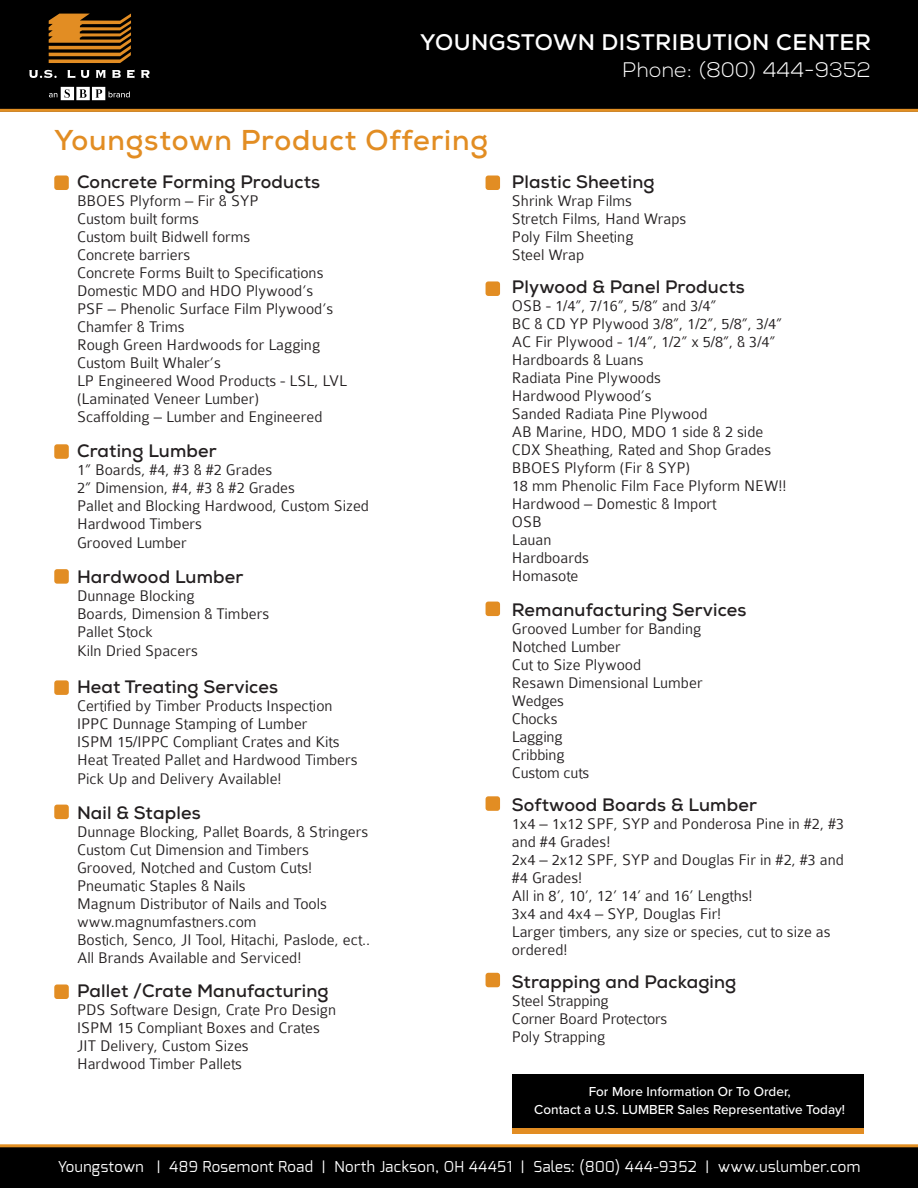
<style>
.page{position:relative;width:918px;height:1188px;background:#fff}
.page>*{position:absolute;margin:0;border:0;box-sizing:border-box;transform-origin:0 0}
.t1{font:700 28.65px "Nexa";letter-spacing:.03em;color:#e28d23}
.t2{font:700 22.5px "Nexa";letter-spacing:.02em;color:#fff}
.t3{font:300 21px "Nexa";letter-spacing:.02em;color:#fff}
.adress{font:700 18px "Nexa";letter-spacing:.01em;color:#231f20}
.adress-2{font:300 16.5px/18px "Colaborate";color:#231f20}
.t4{font:15px "Exo";letter-spacing:.03em;color:#fff}
.t5{font:500 13.5px/18px "Proxima Nova";color:#fff;text-align:center}
</style>
<div class="page">
<div style="left:0;top:0;width:918px;height:109px;background:#000"></div>
<div style="left:0;top:1147px;width:918px;height:41px;background:#000"></div>
<div style="left:54px;top:176px;width:15px;height:14px;background:#e28d23;border-radius:3px"></div>
<div style="left:486px;top:176px;width:14px;height:14px;background:#e28d23;border-radius:3px"></div>
<div style="left:486px;top:602px;width:14px;height:14px;background:#e28d23;border-radius:3px"></div>
<div style="left:486px;top:796px;width:14px;height:15px;background:#e28d23;border-radius:3px"></div>
<div style="left:486px;top:973px;width:14px;height:14px;background:#e28d23;border-radius:3px"></div>
<div style="left:54px;top:444px;width:15px;height:15px;background:#e28d23;border-radius:3px"></div>
<div style="left:486px;top:281px;width:14px;height:15px;background:#e28d23;border-radius:3px"></div>
<div style="left:54px;top:569px;width:15px;height:15px;background:#e28d23;border-radius:3px"></div>
<div style="left:54px;top:680px;width:15px;height:15px;background:#e28d23;border-radius:3px"></div>
<div style="left:54px;top:805px;width:15px;height:14px;background:#e28d23;border-radius:3px"></div>
<div style="left:54px;top:984px;width:15px;height:15px;background:#e28d23;border-radius:3px"></div>
<svg style="left:49px;top:13px;width:82px;height:50px"></svg>
<svg style="left:67px;top:70px;width:8px;height:8px"></svg>
<svg style="left:81px;top:70px;width:9px;height:8px"></svg>
<svg style="left:96px;top:70px;width:10px;height:8px"></svg>
<svg style="left:112px;top:70px;width:9px;height:8px"></svg>
<svg style="left:127px;top:70px;width:8px;height:8px"></svg>
<svg style="left:141px;top:70px;width:9px;height:8px"></svg>
<svg style="left:29px;top:70px;width:28px;height:8px"></svg>
<svg style="left:49px;top:87px;width:81px;height:13px"></svg>
<hr style="left:0;top:109px;width:918px;height:3px;background:#e28f23">
<hr style="left:0;top:1144px;width:918px;height:3px;background:#e28f23">
<div style="left:513px;top:1074px;width:351px;height:58px;background:#000"></div>
<div style="left:513px;top:1129px;width:351px;height:5px;background:#e28d23"></div>
<p class="t2" style="left:420px;top:28px;width:452px">YOUNGSTOWN DISTRIBUTION CENTER</p>
<p class="t3" style="left:623px;top:58px;width:250px">Phone: (800) 444-9352</p>
<p class="t1" style="left:54px;top:121px;width:435px">Youngstown Product Offering</p>
<p class="adress" style="left:77px;top:170px;width:245px">Concrete Forming Products</p>
<p class="adress-2" style="left:77px;top:192px;width:183px">BBOES Plyform – Fir &amp; SYP</p>
<p class="adress-2" style="left:77px;top:210px;width:124px">Custom built forms</p>
<p class="adress-2" style="left:77px;top:228px;width:175px">Custom built Bidwell forms</p>
<p class="adress-2" style="left:77px;top:246px;width:115px">Concrete barriers</p>
<p class="adress-2" style="left:77px;top:264px;width:248px">Concrete Forms Built to Specifications</p>
<p class="adress-2" style="left:77px;top:282px;width:238px">Domestic MDO and HDO Plywood’s</p>
<p class="adress-2" style="left:77px;top:300px;width:258px">PSF – Phenolic Surface Film Plywood’s</p>
<p class="adress-2" style="left:77px;top:318px;width:109px">Chamfer &amp; Trims</p>
<p class="adress-2" style="left:77px;top:336px;width:245px">Rough Green Hardwoods for Lagging</p>
<p class="adress-2" style="left:77px;top:354px;width:145px">Custom Built Whaler’s</p>
<p class="adress-2" style="left:77px;top:372px;width:271px">LP Engineered Wood Products - LSL, LVL</p>
<p class="adress-2" style="left:77px;top:390px;width:184px">(Laminated Veneer Lumber)</p>
<p class="adress-2" style="left:77px;top:408px;width:247px">Scaffolding – Lumber and Engineered</p>
<p class="adress" style="left:77px;top:439px;width:141px">Crating Lumber</p>
<p class="adress-2" style="left:77px;top:460px;width:197px">1” Boards, #4, #3 &amp; #2 Grades</p>
<p class="adress-2" style="left:77px;top:478px;width:219px">2” Dimension, #4, #3 &amp; #2 Grades</p>
<p class="adress-2" style="left:77px;top:496px;width:293px">Pallet and Blocking Hardwood, Custom Sized</p>
<p class="adress-2" style="left:77px;top:514px;width:127px">Hardwood Timbers</p>
<p class="adress-2" style="left:77px;top:534px;width:111px">Grooved Lumber</p>
<p class="adress" style="left:77px;top:565px;width:168px">Hardwood Lumber</p>
<p class="adress-2" style="left:77px;top:586px;width:119px">Dunnage Blocking</p>
<p class="adress-2" style="left:77px;top:604px;width:194px">Boards, Dimension &amp; Timbers</p>
<p class="adress-2" style="left:77px;top:622px;width:77px">Pallet Stock</p>
<p class="adress-2" style="left:77px;top:642px;width:122px">Kiln Dried Spacers</p>
<p class="adress" style="left:77px;top:675px;width:203px">Heat Treating Services</p>
<p class="adress-2" style="left:77px;top:697px;width:257px">Certified by Timber Products Inspection</p>
<p class="adress-2" style="left:77px;top:715px;width:232px">IPPC Dunnage Stamping of Lumber</p>
<p class="adress-2" style="left:77px;top:733px;width:264px">ISPM 15/IPPC Compliant Crates and Kits</p>
<p class="adress-2" style="left:77px;top:751px;width:282px">Heat Treated Pallet and Hardwood Timbers</p>
<p class="adress-2" style="left:77px;top:770px;width:206px">Pick Up and Delivery Available!</p>
<p class="adress" style="left:77px;top:801px;width:125px">Nail &amp; Staples</p>
<p class="adress-2" style="left:77px;top:823px;width:293px">Dunnage Blocking, Pallet Boards, &amp; Stringers</p>
<p class="adress-2" style="left:77px;top:841px;width:233px">Custom Cut Dimension and Timbers</p>
<p class="adress-2" style="left:77px;top:859px;width:237px">Grooved, Notched and Custom Cuts!</p>
<p class="adress-2" style="left:77px;top:877px;width:170px">Pneumatic Staples &amp; Nails</p>
<p class="adress-2" style="left:77px;top:895px;width:251px">Magnum Distributor of Nails and Tools</p>
<p class="adress-2" style="left:77px;top:913px;width:181px">www.magnumfastners.com</p>
<p class="adress-2" style="left:77px;top:931px;width:295px">Bostich, Senco, JI Tool, Hitachi, Paslode, ect..</p>
<p class="adress-2" style="left:77px;top:949px;width:226px">All Brands Available and Serviced!</p>
<p class="adress" style="left:77px;top:979px;width:253px">Pallet /Crate Manufacturing</p>
<p class="adress-2" style="left:77px;top:1001px;width:261px">PDS Software Design, Crate Pro Design</p>
<p class="adress-2" style="left:77px;top:1019px;width:244px">ISPM 15 Compliant Boxes and Crates</p>
<p class="adress-2" style="left:77px;top:1037px;width:173px">JIT Delivery, Custom Sizes</p>
<p class="adress-2" style="left:77px;top:1055px;width:167px">Hardwood Timber Pallets</p>
<p class="adress" style="left:512px;top:170px;width:144px">Plastic Sheeting</p>
<p class="adress-2" style="left:512px;top:192px;width:122px">Shrink Wrap Films</p>
<p class="adress-2" style="left:512px;top:210px;width:176px">Stretch Films, Hand Wraps</p>
<p class="adress-2" style="left:512px;top:228px;width:123px">Poly Film Sheeting</p>
<p class="adress-2" style="left:512px;top:246px;width:74px">Steel Wrap</p>
<p class="adress" style="left:512px;top:275px;width:234px">Plywood &amp; Panel Products</p>
<p class="adress-2" style="left:512px;top:297px;width:206px">OSB - 1/4”, 7/16”, 5/8” and 3/4”</p>
<p class="adress-2" style="left:512px;top:315px;width:272px">BC &amp; CD YP Plywood 3/8”, 1/2”, 5/8”, 3/4”</p>
<p class="adress-2" style="left:512px;top:333px;width:265px">AC Fir Plywood - 1/4”, 1/2” x 5/8”, &amp; 3/4”</p>
<p class="adress-2" style="left:512px;top:351px;width:133px">Hardboards &amp; Luans</p>
<p class="adress-2" style="left:512px;top:369px;width:151px">Radiata Pine Plywoods</p>
<p class="adress-2" style="left:512px;top:387px;width:141px">Hardwood Plywood’s</p>
<p class="adress-2" style="left:512px;top:405px;width:197px">Sanded Radiata Pine Plywood</p>
<p class="adress-2" style="left:512px;top:423px;width:253px">AB Marine, HDO, MDO 1 side &amp; 2 side</p>
<p class="adress-2" style="left:512px;top:441px;width:261px">CDX Sheathing, Rated and Shop Grades</p>
<p class="adress-2" style="left:512px;top:459px;width:180px">BBOES Plyform (Fir &amp; SYP)</p>
<p class="adress-2" style="left:512px;top:477px;width:276px">18 mm Phenolic Film Face Plyform NEW!!</p>
<p class="adress-2" style="left:512px;top:495px;width:206px">Hardwood – Domestic &amp; Import</p>
<p class="adress-2" style="left:512px;top:513px;width:31px">OSB</p>
<p class="adress-2" style="left:512px;top:531px;width:41px">Lauan</p>
<p class="adress-2" style="left:512px;top:549px;width:79px">Hardboards</p>
<p class="adress-2" style="left:512px;top:567px;width:68px">Homasote</p>
<p class="adress" style="left:512px;top:598px;width:236px">Remanufacturing Services</p>
<p class="adress-2" style="left:512px;top:619px;width:191px">Grooved Lumber for Banding</p>
<p class="adress-2" style="left:512px;top:637px;width:110px">Notched Lumber</p>
<p class="adress-2" style="left:512px;top:655px;width:131px">Cut to Size Plywood</p>
<p class="adress-2" style="left:512px;top:673px;width:192px">Resawn Dimensional Lumber</p>
<p class="adress-2" style="left:512px;top:691px;width:54px">Wedges</p>
<p class="adress-2" style="left:512px;top:709px;width:47px">Chocks</p>
<p class="adress-2" style="left:512px;top:727px;width:52px">Lagging</p>
<p class="adress-2" style="left:512px;top:745px;width:54px">Cribbing</p>
<p class="adress-2" style="left:512px;top:763px;width:79px">Custom cuts</p>
<p class="adress" style="left:512px;top:793px;width:247px">Softwood Boards &amp; Lumber</p>
<p class="adress-2" style="left:512px;top:814px;width:334px">1x4 – 1x12 SPF, SYP and Ponderosa Pine in #2, #3 and #4 Grades!</p>
<p class="adress-2" style="left:512px;top:850px;width:334px">2x4 – 2x12 SPF, SYP and Douglas Fir in #2, #3 and #4 Grades!</p>
<p class="adress-2" style="left:512px;top:886px;width:242px">All in 8’, 10’, 12’ 14’ and 16’ Lengths!</p>
<p class="adress-2" style="left:512px;top:904px;width:211px">3x4 and 4x4 – SYP, Douglas Fir!</p>
<p class="adress-2" style="left:512px;top:922px;width:320px">Larger timbers, any size or species, cut to size as ordered!</p>
<p class="adress" style="left:512px;top:970px;width:226px">Strapping and Packaging</p>
<p class="adress-2" style="left:512px;top:991px;width:98px">Steel Strapping</p>
<p class="adress-2" style="left:512px;top:1009px;width:157px">Corner Board Protectors</p>
<p class="adress-2" style="left:512px;top:1027px;width:95px">Poly Strapping</p>
<p class="t5" style="left:534px;top:1082px;width:312px">For More Information Or To Order,<br>Contact a U.S. LUMBER Sales Representative Today!</p>
<p class="t4" style="left:58px;top:1157px;width:804px">Youngstown | 489 Rosemont Road | North Jackson, OH 44451 | Sales: (800) 444-9352 | www.uslumber.com</p>
</div>
